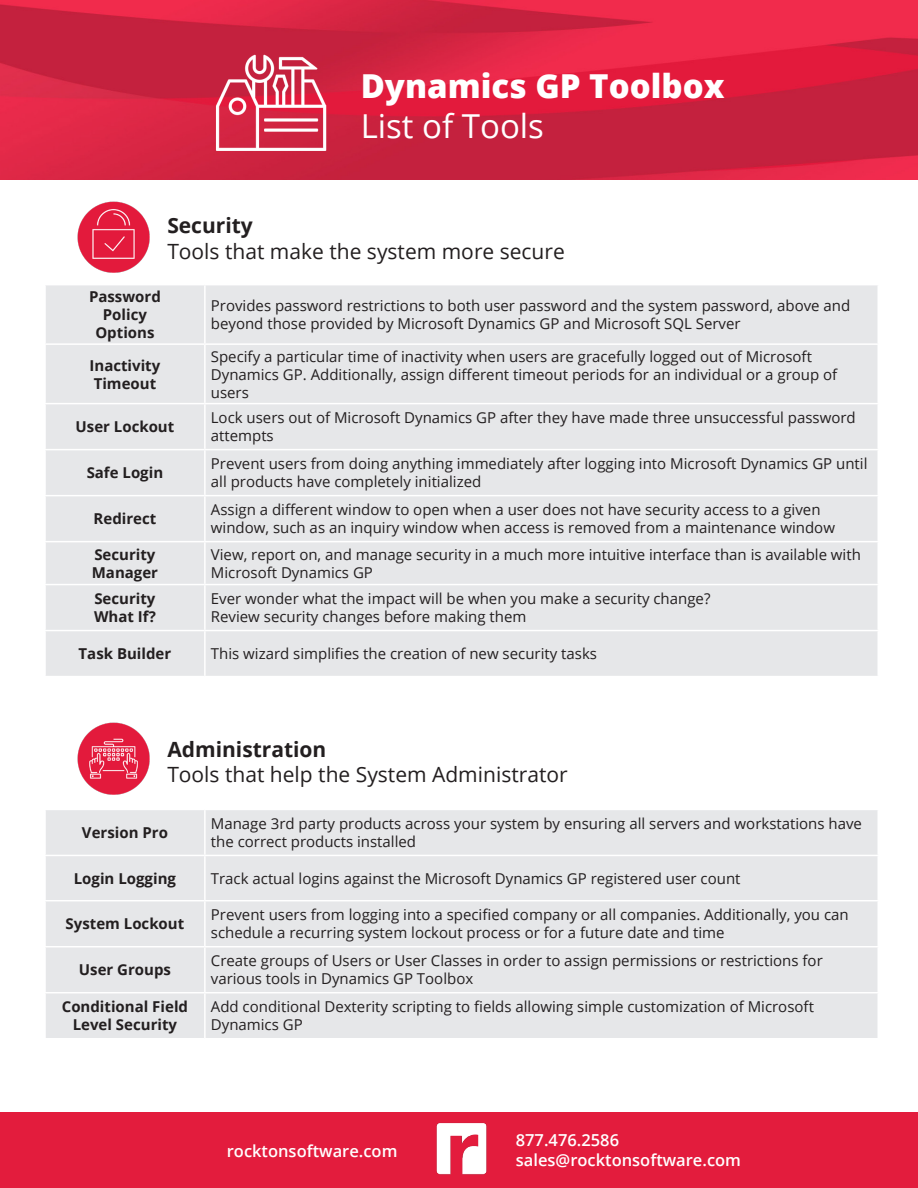
<style>
.page{position:relative;width:918px;height:1188px;background:#fff}
.page>*{position:absolute;margin:0;border:0;box-sizing:border-box;transform-origin:0 0}
.t1{font:800 33px "Open Sans";color:#fff}
.t2{font:33px "Open Sans";color:#fff}
.t3{font:21px "Open Sans";color:#231f20}
.t4{font:700 21px "Open Sans";color:#231f20}
.t5{font:600 16.5px "Open Sans";color:#fff}
.t6{font:15px/18px "Open Sans";color:#231f20}
.t7{font:700 15px/18px "Open Sans";color:#231f20;text-align:center}
</style>
<div class="page">
<img style="left:0;top:0;width:918px;height:180px">
<img style="left:78px;top:202px;width:71px;height:71px">
<div style="left:0;top:1113px;width:918px;height:75px;background:#e31c3d"></div>
<img style="left:436px;top:1123px;width:51px;height:51px">
<div style="left:46px;top:285px;width:832px;height:391px;background:#e6e7e9"></div>
<hr style="left:204px;top:285px;width:2px;height:58px;background:#fff">
<hr style="left:44px;top:343px;width:161px;height:2px;background:#fff">
<hr style="left:205px;top:343px;width:674px;height:2px;background:#fff">
<hr style="left:204px;top:345px;width:2px;height:58px;background:#fff">
<hr style="left:44px;top:403px;width:161px;height:1px;background:#fff">
<hr style="left:205px;top:403px;width:674px;height:1px;background:#fff">
<hr style="left:204px;top:404px;width:2px;height:45px;background:#fff">
<hr style="left:44px;top:449px;width:161px;height:1px;background:#fff">
<hr style="left:205px;top:449px;width:674px;height:1px;background:#fff">
<hr style="left:204px;top:450px;width:2px;height:45px;background:#fff">
<hr style="left:44px;top:495px;width:161px;height:1px;background:#fff">
<hr style="left:205px;top:495px;width:674px;height:1px;background:#fff">
<hr style="left:204px;top:496px;width:2px;height:45px;background:#fff">
<hr style="left:44px;top:541px;width:161px;height:1px;background:#fff">
<hr style="left:205px;top:541px;width:674px;height:1px;background:#fff">
<hr style="left:204px;top:542px;width:2px;height:42px;background:#fff">
<hr style="left:44px;top:584px;width:161px;height:1px;background:#fff">
<hr style="left:205px;top:584px;width:674px;height:1px;background:#fff">
<hr style="left:204px;top:585px;width:2px;height:45px;background:#fff">
<hr style="left:44px;top:630px;width:161px;height:1px;background:#fff">
<hr style="left:205px;top:630px;width:674px;height:1px;background:#fff">
<hr style="left:204px;top:631px;width:2px;height:45px;background:#fff">
<img style="left:78px;top:723px;width:71px;height:71px">
<div style="left:46px;top:810px;width:832px;height:228px;background:#e6e7e9"></div>
<hr style="left:204px;top:810px;width:2px;height:45px;background:#fff">
<hr style="left:44px;top:855px;width:161px;height:1px;background:#fff">
<hr style="left:205px;top:855px;width:674px;height:1px;background:#fff">
<hr style="left:204px;top:856px;width:2px;height:44px;background:#fff">
<hr style="left:44px;top:900px;width:161px;height:1px;background:#fff">
<hr style="left:205px;top:900px;width:674px;height:1px;background:#fff">
<hr style="left:204px;top:901px;width:2px;height:45px;background:#fff">
<hr style="left:44px;top:946px;width:161px;height:1px;background:#fff">
<hr style="left:205px;top:946px;width:674px;height:1px;background:#fff">
<hr style="left:204px;top:947px;width:2px;height:45px;background:#fff">
<hr style="left:44px;top:992px;width:161px;height:1px;background:#fff">
<hr style="left:205px;top:992px;width:674px;height:1px;background:#fff">
<hr style="left:204px;top:993px;width:2px;height:45px;background:#fff">
<img style="left:208px;top:50px;width:128px;height:110px">
<p class="t1" style="left:361px;top:61px;width:365px">Dynamics GP Toolbox</p>
<p class="t2" style="left:361px;top:103px;width:185px">List of Tools</p>
<p class="t4" style="left:167px;top:211px;width:87px">Security</p>
<p class="t3" style="left:167px;top:237px;width:399px">Tools that make the system more secure</p>
<p class="t7" style="left:89px;top:287px;width:73px">Password</p>
<p class="t7" style="left:103px;top:305px;width:46px">Policy</p>
<p class="t7" style="left:95px;top:323px;width:61px">Options</p>
<p class="t7" style="left:90px;top:356px;width:72px">Inactivity</p>
<p class="t7" style="left:94px;top:374px;width:64px">Timeout</p>
<p class="t6" style="left:211px;top:296px;width:641px">Provides password restrictions to both user password and the system password, above and beyond those provided by Microsoft Dynamics GP and Microsoft SQL Server</p>
<p class="t6" style="left:211px;top:347px;width:628px">Specify a particular time of inactivity when users are gracefully logged out of Microsoft<br>Dynamics GP. Additionally, assign different timeout periods for an individual or a group of users</p>
<p class="t7" style="left:76px;top:418px;width:100px">User Lockout</p>
<p class="t6" style="left:211px;top:409px;width:646px">Lock users out of Microsoft Dynamics GP after they have made three unsuccessful password attempts</p>
<p class="t7" style="left:87px;top:464px;width:78px">Safe Login</p>
<p class="t6" style="left:211px;top:455px;width:658px">Prevent users from doing anything immediately after logging into Microsoft Dynamics GP until all products have completely initialized</p>
<p class="t7" style="left:94px;top:510px;width:64px">Redirect</p>
<p class="t6" style="left:211px;top:501px;width:626px">Assign a different window to open when a user does not have security access to a given window, such as an inquiry window when access is removed from a maintenance window</p>
<p class="t7" style="left:94px;top:545px;width:63px">Security</p>
<p class="t7" style="left:92px;top:563px;width:68px">Manager</p>
<p class="t6" style="left:211px;top:545px;width:652px">View, report on, and manage security in a much more intuitive interface than is available with<br>Microsoft Dynamics GP</p>
<p class="t7" style="left:94px;top:589px;width:63px">Security</p>
<p class="t7" style="left:94px;top:607px;width:63px">What If?</p>
<p class="t6" style="left:211px;top:589px;width:501px">Ever wonder what the impact will be when you make a security change?</p>
<p class="t6" style="left:211px;top:607px;width:317px">Review security changes before making them</p>
<p class="t7" style="left:79px;top:644px;width:94px">Task Builder</p>
<p class="t6" style="left:211px;top:644px;width:388px">This wizard simplifies the creation of new security tasks</p>
<p class="t4" style="left:167px;top:735px;width:161px">Administration</p>
<p class="t3" style="left:167px;top:760px;width:402px">Tools that help the System Administrator</p>
<p class="t7" style="left:82px;top:823px;width:88px">Version Pro</p>
<p class="t6" style="left:211px;top:814px;width:653px">Manage 3rd party products across your system by ensuring all servers and workstations have the correct products installed</p>
<p class="t7" style="left:74px;top:869px;width:104px">Login Logging</p>
<p class="t6" style="left:211px;top:869px;width:531px">Track actual logins against the Microsoft Dynamics GP registered user count</p>
<p class="t7" style="left:66px;top:915px;width:120px">System Lockout</p>
<p class="t6" style="left:211px;top:906px;width:639px">Prevent users from logging into a specified company or all companies. Additionally, you can schedule a recurring system lockout process or for a future date and time</p>
<p class="t7" style="left:79px;top:961px;width:94px">User Groups</p>
<p class="t6" style="left:211px;top:952px;width:613px">Create groups of Users or User Classes in order to assign permissions or restrictions for various tools in Dynamics GP Toolbox</p>
<p class="t7" style="left:62px;top:998px;width:128px">Conditional Field<br>Level Security</p>
<p class="t6" style="left:211px;top:998px;width:605px">Add conditional Dexterity scripting to fields allowing simple customization of Microsoft<br>Dynamics GP</p>
<p class="t5" style="left:227px;top:1140px;width:172px">rocktonsoftware.com</p>
<p class="t5" style="left:516px;top:1129px;width:105px">877.476.2586</p>
<p class="t5" style="left:516px;top:1149px;width:227px">sales@rocktonsoftware.com</p>
</div>
